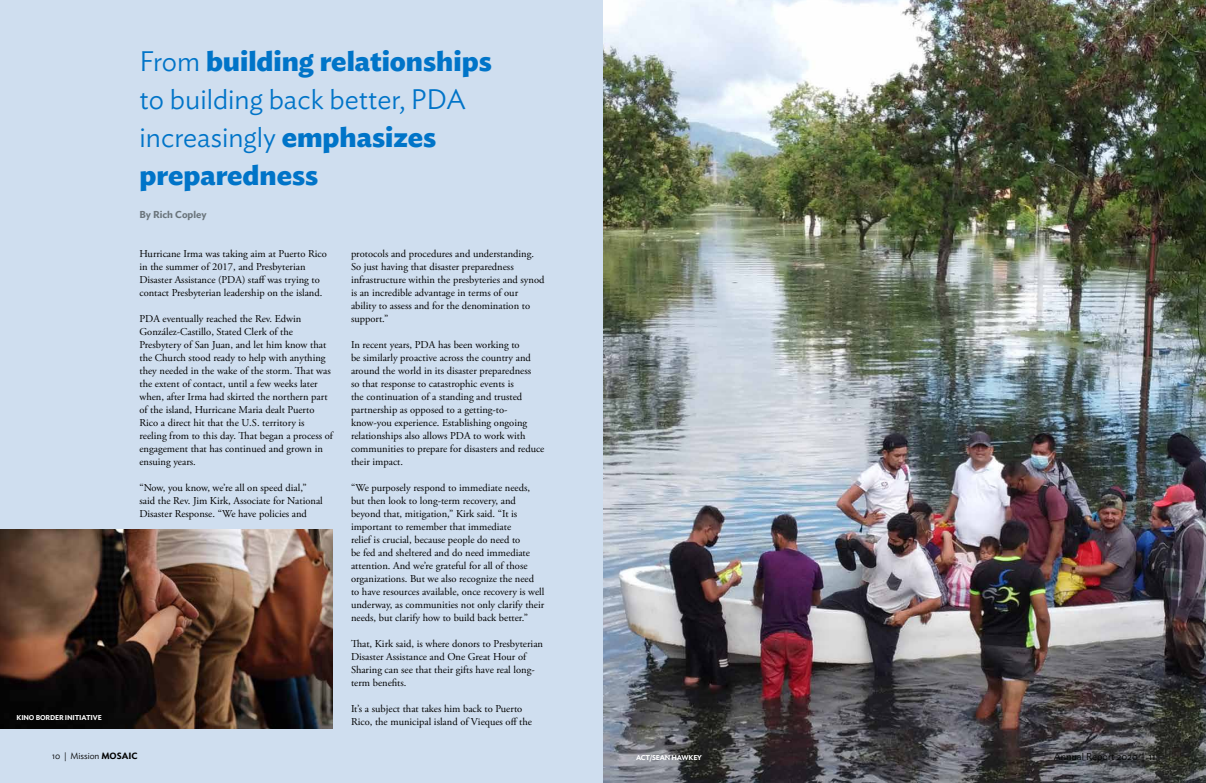
<style>
.page{position:relative;width:1206px;height:783px;background:#fff}
.page>*{position:absolute;margin:0;border:0;box-sizing:border-box;transform-origin:0 0}
.t1{font:700 28px/38px "Ideal Sans";color:#0074c8}
.t2{font:10.5px/13px "Adobe Garamond Pro";color:#000}
.t3{font:300 10px "Ideal Sans";color:#000}
.t4{font:600 10px "Ideal Sans";color:#6a747b}
.t5{font:300 9px "Ideal Sans";color:#000}
.t6{font:600 7px "Ideal Sans";letter-spacing:-.02em;color:#fff}
.s1{font-weight:300}
.s2{font-weight:600}
</style>
<div class="page">
<div style="left:0;top:0;width:612px;height:783px;background:#cfdeef"></div>
<img style="left:603px;top:0;width:603px;height:783px">
<img style="left:0;top:530px;width:333px;height:199px">
<p class="t6" style="left:17px;top:712px;width:87px">KINO BORDER INITIATIVE</p>
<h1 class="t1" style="left:140px;top:40px;width:354px"><span class="s1">From</span> building relationships <span class="s1">to building back better, PDA increasingly</span> emphasizes preparedness</h1>
<p class="t4" style="left:140px;top:206px;width:69px">By Rich Copley</p>
<p class="t2" style="left:139px;top:247px;width:189px">Hurricane Irma was taking aim at Puerto Rico in the summer of 2017, and Presbyterian Disaster Assistance (PDA) staff was trying to contact Presbyterian leadership on the island.</p>
<p class="t2" style="left:139px;top:312px;width:195px">PDA eventually reached the Rev. Edwin González-Castillo, Stated Clerk of the Presbytery of San Juan, and let him know that the Church stood ready to help with anything they needed in the wake of the storm. That was the extent of contact, until a few weeks later when, after Irma had skirted the northern part of the island, Hurricane Maria dealt Puerto Rico a direct hit that the U.S. territory is reeling from to this day. That began a process of engagement that has continued and grown in ensuing years.</p>
<p class="t2" style="left:139px;top:481px;width:185px">“Now, you know, we’re all on speed dial,” said the Rev. Jim Kirk, Associate for National<br>Disaster Response. “We have policies and</p>
<p class="t2" style="left:351px;top:247px;width:195px">protocols and procedures and understanding.<br>So just having that disaster preparedness infrastructure within the presbyteries and synod is an incredible advantage in terms of our ability to assess and for the denomination to support.”</p>
<p class="t2" style="left:351px;top:338px;width:195px">In recent years, PDA has been working to<br>be similarly proactive across the country and around the world in its disaster preparedness<br>so that response to catastrophic events is<br>the continuation of a standing and trusted partnership as opposed to a getting-to&shy;know-you experience. Establishing ongoing relationships also allows PDA to work with communities to prepare for disasters and reduce their impact.</p>
<p class="t2" style="left:351px;top:481px;width:195px">“We purposely respond to immediate needs, but then look to long-term recovery, and beyond that, mitigation,” Kirk said. “It is important to remember that immediate<br>relief is crucial, because people do need to<br>be fed and sheltered and do need immediate attention. And we’re grateful for all of those organizations. But we also recognize the need to have resources available, once recovery is well underway, as communities not only clarify their needs, but clarify how to build back better.”</p>
<p class="t2" style="left:351px;top:637px;width:194px">That, Kirk said, is where donors to Presbyterian Disaster Assistance and One Great Hour of Sharing can see that their gifts have real long&shy;term benefits.</p>
<p class="t2" style="left:351px;top:702px;width:182px">It’s a subject that takes him back to Puerto<br>Rico, the municipal island of Vieques off the</p>
<p class="t5" style="left:52px;top:749px;width:87px">10 | Mission <span class="s2">MOSAIC</span></p>
<p class="t3" style="left:1054px;top:749px;width:103px">Annual Report 2020 | 11</p>
<p class="t6" style="left:636px;top:753px;width:67px">ACT/SEAN HAWKEY</p>
</div>
